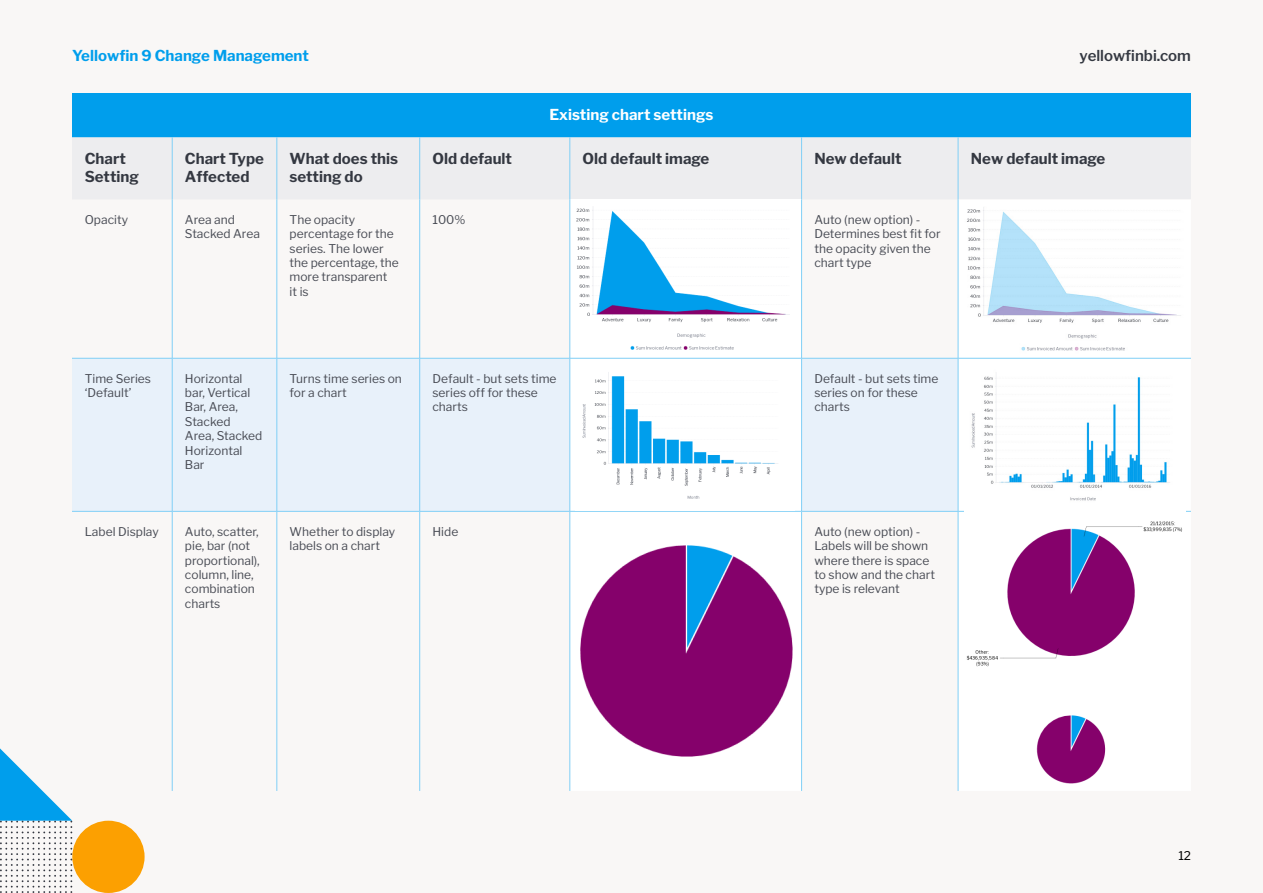
<style>
.page{position:relative;width:1263px;height:893px;background:#f9f7f6}
.page>*{position:absolute;margin:0;border:0;box-sizing:border-box;transform-origin:0 0}
.t1{font:700 15px/18px "Libre Franklin";color:#343841}
.t2{font:700 15px "Libre Franklin";color:#009eec}
.t3{font:700 15px "Libre Franklin";color:#fff}
.yellowfin{font:600 15px "Libre Franklin";color:#343841}
.t4{font:12px/14.4px "Libre Franklin";color:#484b54}
.t5{font:12px "Libre Franklin";color:#000}
</style>
<div class="page">
<div style="left:72px;top:93px;width:1119px;height:44px;background:#009eec"></div>
<div style="left:72px;top:137px;width:1119px;height:62px;background:#ededef"></div>
<svg style="left:571px;top:199px;width:620px;height:592px"></svg>
<div style="left:72px;top:359px;width:886px;height:152px;background:#e8f1fa"></div>
<hr style="left:172px;top:199px;width:1px;height:159px;background:#80cff6">
<hr style="left:277px;top:199px;width:1px;height:159px;background:#80cff6">
<hr style="left:419px;top:199px;width:1px;height:159px;background:#80cff6">
<hr style="left:570px;top:199px;width:1px;height:159px;background:#80cff6">
<hr style="left:801px;top:199px;width:1px;height:159px;background:#80cff6">
<hr style="left:958px;top:199px;width:1px;height:159px;background:#80cff6">
<hr style="left:172px;top:358px;width:1px;height:153px;background:#80cff6">
<hr style="left:277px;top:358px;width:1px;height:153px;background:#80cff6">
<hr style="left:419px;top:358px;width:1px;height:153px;background:#80cff6">
<hr style="left:570px;top:358px;width:1px;height:153px;background:#80cff6">
<hr style="left:958px;top:358px;width:1px;height:153px;background:#80cff6">
<hr style="left:172px;top:512px;width:1px;height:279px;background:#80cff6">
<hr style="left:277px;top:512px;width:1px;height:279px;background:#80cff6">
<hr style="left:419px;top:512px;width:1px;height:279px;background:#80cff6">
<hr style="left:570px;top:512px;width:1px;height:279px;background:#80cff6">
<hr style="left:801px;top:512px;width:1px;height:279px;background:#80cff6">
<hr style="left:958px;top:512px;width:1px;height:279px;background:#80cff6">
<hr style="left:172px;top:137px;width:1px;height:62px;background:#80cff6">
<hr style="left:277px;top:137px;width:1px;height:62px;background:#80cff6">
<hr style="left:419px;top:137px;width:1px;height:62px;background:#80cff6">
<hr style="left:570px;top:137px;width:1px;height:62px;background:#80cff6">
<hr style="left:801px;top:137px;width:1px;height:62px;background:#80cff6">
<hr style="left:958px;top:137px;width:1px;height:62px;background:#80cff6">
<hr style="left:801px;top:358px;width:1px;height:153px;background:#80cff6">
<hr style="left:72px;top:511px;width:100px;height:1px;background:#80cff6">
<hr style="left:172px;top:511px;width:105px;height:1px;background:#80cff6">
<hr style="left:277px;top:511px;width:143px;height:1px;background:#80cff6">
<hr style="left:420px;top:511px;width:150px;height:1px;background:#80cff6">
<hr style="left:570px;top:511px;width:231px;height:1px;background:#80cff6">
<hr style="left:801px;top:511px;width:157px;height:1px;background:#80cff6">
<hr style="left:958px;top:511px;width:233px;height:1px;background:#80cff6">
<hr style="left:72px;top:358px;width:100px;height:1px;background:#80cff6">
<hr style="left:172px;top:358px;width:105px;height:1px;background:#80cff6">
<hr style="left:277px;top:358px;width:143px;height:1px;background:#80cff6">
<hr style="left:420px;top:358px;width:150px;height:1px;background:#80cff6">
<hr style="left:570px;top:358px;width:231px;height:1px;background:#80cff6">
<hr style="left:801px;top:358px;width:157px;height:1px;background:#80cff6">
<hr style="left:958px;top:358px;width:233px;height:1px;background:#80cff6">
<img style="left:575px;top:205px;width:220px;height:146px">
<img style="left:965px;top:206px;width:220px;height:147px">
<img style="left:575px;top:364px;width:219px;height:146px">
<img style="left:964px;top:364px;width:221px;height:147px">
<img style="left:577px;top:542px;width:216px;height:216px">
<img style="left:965px;top:518px;width:219px;height:266px">
<div style="left:72px;top:821px;width:73px;height:72px;background:#fca001;border-radius:50%"></div>
<svg style="left:0;top:748px;width:72px;height:145px"></svg>
<p class="t2" style="left:72px;top:47px;width:239px">Yellowfin 9 Change Management</p>
<p class="yellowfin" style="left:1079px;top:47px;width:113px">yellowfinbi.com</p>
<p class="t3" style="left:549px;top:106px;width:165px">Existing chart settings</p>
<p class="t1" style="left:85px;top:150px;width:56px">Chart<br>Setting</p>
<p class="t1" style="left:185px;top:150px;width:81px">Chart Type<br>Affected</p>
<p class="t1" style="left:290px;top:150px;width:110px">What does this setting do</p>
<p class="t1" style="left:432px;top:150px;width:81px">Old default</p>
<p class="t1" style="left:583px;top:150px;width:128px">Old default image</p>
<p class="t1" style="left:814px;top:150px;width:89px">New default</p>
<p class="t1" style="left:971px;top:150px;width:136px">New default image</p>
<p class="t4" style="left:85px;top:212px;width:45px">Opacity</p>
<p class="t4" style="left:185px;top:212px;width:76px">Area and<br>Stacked Area</p>
<p class="t4" style="left:290px;top:212px;width:111px">The opacity percentage for the series. The lower the percentage, the more transparent<br>it is</p>
<p class="t4" style="left:432px;top:212px;width:35px">100%</p>
<p class="t4" style="left:814px;top:212px;width:128px">Auto (new option) -<br>Determines best fit for the opacity given the chart type</p>
<p class="t4" style="left:85px;top:371px;width:68px">Time Series ‘Default’</p>
<p class="t4" style="left:185px;top:371px;width:79px">Horizontal bar, Vertical<br>Bar, Area,<br>Stacked<br>Area, Stacked<br>Horizontal<br>Bar</p>
<p class="t4" style="left:290px;top:371px;width:114px">Turns time series on for a chart</p>
<p class="t4" style="left:432px;top:371px;width:126px">Default - but sets time series off for these charts</p>
<p class="t4" style="left:814px;top:371px;width:126px">Default - but sets time series on for these charts</p>
<p class="t4" style="left:85px;top:524px;width:76px">Label Display</p>
<p class="t4" style="left:185px;top:524px;width:76px">Auto, scatter, pie, bar (not proportional), column, line, combination charts</p>
<p class="t4" style="left:290px;top:524px;width:107px">Whether to display labels on a chart</p>
<p class="t4" style="left:432px;top:524px;width:27px">Hide</p>
<p class="t4" style="left:814px;top:524px;width:122px">Auto (new option) -<br>Labels will be shown where there is space to show and the chart type is relevant</p>
<p class="t5" style="left:1178px;top:848px;width:14px">12</p>
</div>
